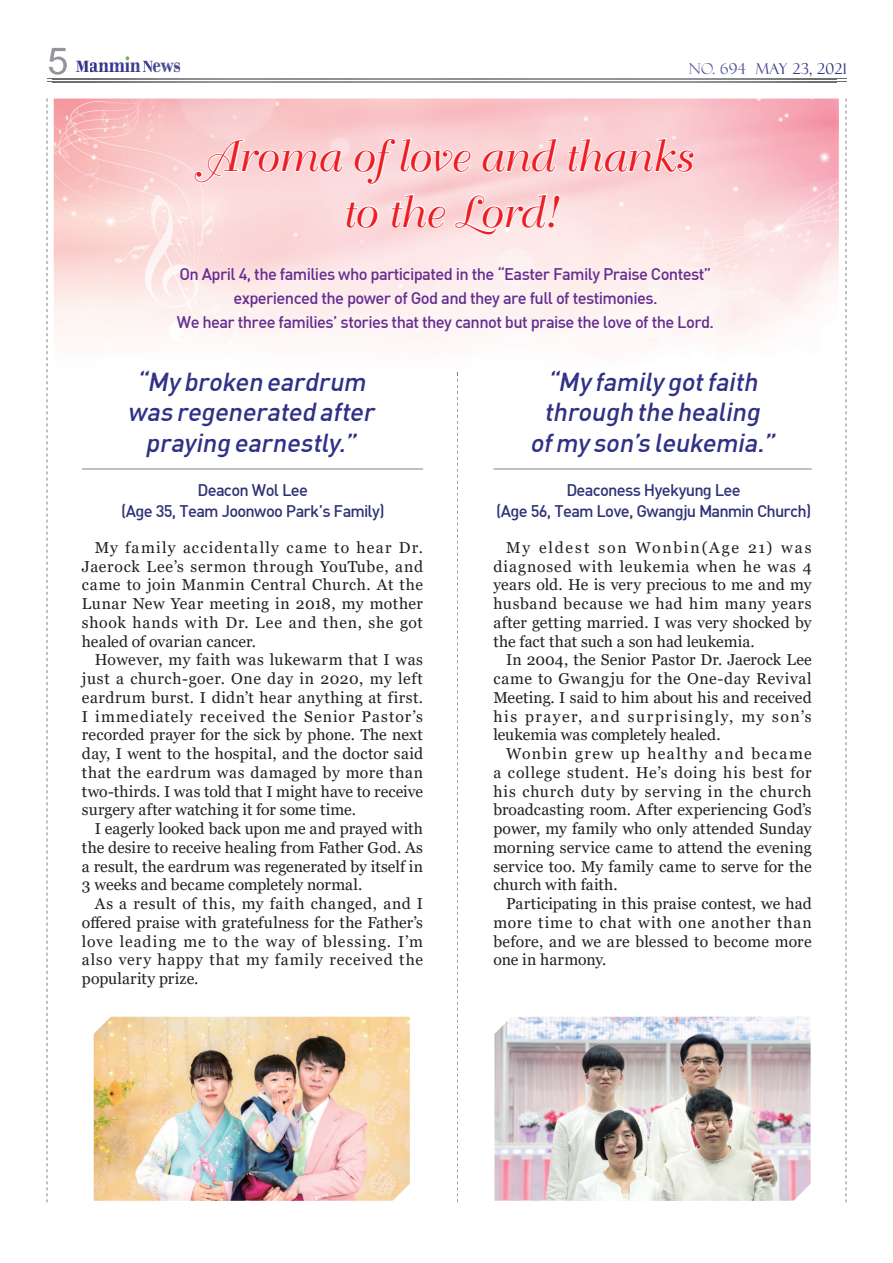
<style>
.page{position:relative;width:893px;height:1263px;background:#fff}
.page>*{position:absolute;margin:0;border:0;box-sizing:border-box;transform-origin:0 0}
.t1{font:43.5px/55.7px "Bellevue";color:#ee1d23;text-align:center}
.t2{font:37.5px "Arial";color:#939598}
.t3{font:italic 25.5px/30.6px "Dinmed";color:#303087;text-align:center}
.t4{font:700 23.7px "Bodoni";color:#303087;scale:.82 1}
.t5{font:16.5px/24px "Dinmed";letter-spacing:-.035em;color:#652d91;text-align:center}
.t6{font:16.5px/21px "Dinmed";letter-spacing:-.045em;color:#303276;text-align:center}
.t7{font:15.75px/18.8px "Georgia";letter-spacing:.01em;color:#231f20;text-align:justify}
.t8{font:15px "Felix Titling";letter-spacing:.02em;color:#303087}
.s1{font-size:17.1px}
.s2{color:#313288}
.s3{color:#35368a}
.s4{color:#3d3c8e}
.s5{color:#484592}
.s6{color:#494693}
.s7{color:#4a4794}
.s8{color:#56539a}
.s9{color:#555199}
.s10{color:#4d4b96}
.s11{color:#464391}
.s12{color:#3b3b8d}
.s13{color:#34358a}
.s14{color:#313188}
</style>
<div class="page">
<hr style="left:47px;top:78px;width:799px;height:1px;background:#6d6e71">
<hr style="left:47px;top:82px;width:799px;height:1px;background:#6d6e71">
<img style="left:836px;top:99px;width:2px;height:180px">
<img style="left:93px;top:1016px;width:317px;height:185px">
<hr style="left:82px;top:469px;width:341px;height:1px;background:#808285">
<img style="left:494px;top:1016px;width:317px;height:185px">
<hr style="left:493px;top:469px;width:318px;height:1px;background:#808285">
<svg style="left:47px;top:99px;width:1px;height:1103px"></svg>
<svg style="left:845px;top:99px;width:1px;height:1103px"></svg>
<img style="left:98px;top:78px;width:707px;height:1px">
<img style="left:95px;top:82px;width:712px;height:1px">
<svg style="left:142px;top:61px;width:11px;height:11px"></svg>
<svg style="left:126px;top:56px;width:3px;height:4px"></svg>
<img style="left:52px;top:48px;width:15px;height:27px">
<img style="left:54px;top:99px;width:782px;height:274px">
<img style="left:140px;top:370px;width:229px;height:3px">
<img style="left:551px;top:370px;width:209px;height:3px">
<svg style="left:457px;top:373px;width:1px;height:829px"></svg>
<svg style="left:193px;top:137px;width:502px;height:49px"></svg>
<svg style="left:344px;top:192px;width:217px;height:46px"></svg>
<h2 class="t2" style="left:48px;top:47px;width:22px">5</h2>
<h3 class="t4" style="left:76px;top:50px;width:129px"><span class="s1">M</span>an<span class="s2">m</span><span class="s3">i</span><span class="s4">n</span> <span class="s5">e</span><span class="s6">w</span><span class="s7">s</span></h3>
<p class="t8" style="left:688px;top:62px;width:159px"><span class="s8">NO</span><span class="s9">.</span> <span class="s10">69</span><span class="s6">4</span> <span class="s11">M</span><span class="s12">AY</span> <span class="s13">2</span><span class="s14">3,</span> 2021</p>
<h1 class="t1" style="left:202px;top:133px;width:489px">Aroma of love and thanks to the Lord!</h1>
<p class="t5" style="left:177px;top:263px;width:539px">On April 4, the families who participated in the “Easter Family Praise Contest” experienced the power of God and they are full of testimonies.<br>We hear three families’ stories that they cannot but praise the love of the Lord.</p>
<h3 class="t3" style="left:136px;top:368px;width:236px">“My broken eardrum</h3>
<h3 class="t3" style="left:546px;top:368px;width:217px">“My family got faith</h3>
<h3 class="t3" style="left:127px;top:399px;width:252px">was regenerated after praying earnestly.”</h3>
<p class="t6" style="left:121px;top:480px;width:265px">Deacon Wol Lee<br>(Age 35, Team Joonwoo Park’s Family)</p>
<p class="t7" style="left:82px;top:539px;width:342px;text-indent:13px">My family accidentally came to hear Dr.<br>Jaerock Lee’s sermon through YouTube, and came to join Manmin Central Church. At the Lunar New Year meeting in 2018, my mother shook hands with Dr. Lee and then, she got healed of ovarian cancer.</p>
<p class="t7" style="left:82px;top:652px;width:342px;text-indent:13px">However, my faith was lukewarm that I was just a church-goer. One day in 2020, my left eardrum burst. I didn’t hear anything at first.<br>I immediately received the Senior Pastor’s recorded prayer for the sick by phone. The next day, I went to the hospital, and the doctor said that the eardrum was damaged by more than two-thirds. I was told that I might have to receive surgery after watching it for some time.</p>
<p class="t7" style="left:82px;top:821px;width:342px;text-indent:13px">I eagerly looked back upon me and prayed with the desire to receive healing from Father God. As a result, the eardrum was regenerated by itself in 3 weeks and became completely normal.</p>
<p class="t7" style="left:82px;top:896px;width:342px;text-indent:13px">As a result of this, my faith changed, and I offered praise with gratefulness for the Father’s love leading me to the way of blessing. I’m also very happy that my family received the popularity prize.</p>
<h3 class="t3" style="left:529px;top:399px;width:251px">through the healing ofmy son’s leukemia.”</h3>
<p class="t6" style="left:496px;top:480px;width:317px">Deaconess Hyekyung Lee<br>(Age 56, Team Love, Gwangju Manmin Church)</p>
<p class="t7" style="left:493px;top:539px;width:320px;text-indent:13px">My eldest son Wonbin(Age 21) was diagnosed with leukemia when he was 4 years old. He is very precious to me and my husband because we had him many years after getting married. I was very shocked by the fact that such a son had leukemia.</p>
<p class="t7" style="left:493px;top:652px;width:320px;text-indent:13px">In 2004, the Senior Pastor Dr. Jaerock Lee came to Gwangju for the One-day Revival Meeting. I said to him about his and received his prayer, and surprisingly, my son’s leukemia was completely healed.</p>
<p class="t7" style="left:493px;top:746px;width:320px;text-indent:13px">Wonbin grew up healthy and became a college student. He’s doing his best for his church duty by serving in the church broadcasting room. After experiencing God’s power, my family who only attended Sunday morning service came to attend the evening service too. My family came to serve for the church with faith.</p>
<p class="t7" style="left:493px;top:896px;width:320px;text-indent:13px">Participating in this praise contest, we had more time to chat with one another than before, and we are blessed to become more one in harmony.</p>
</div>
